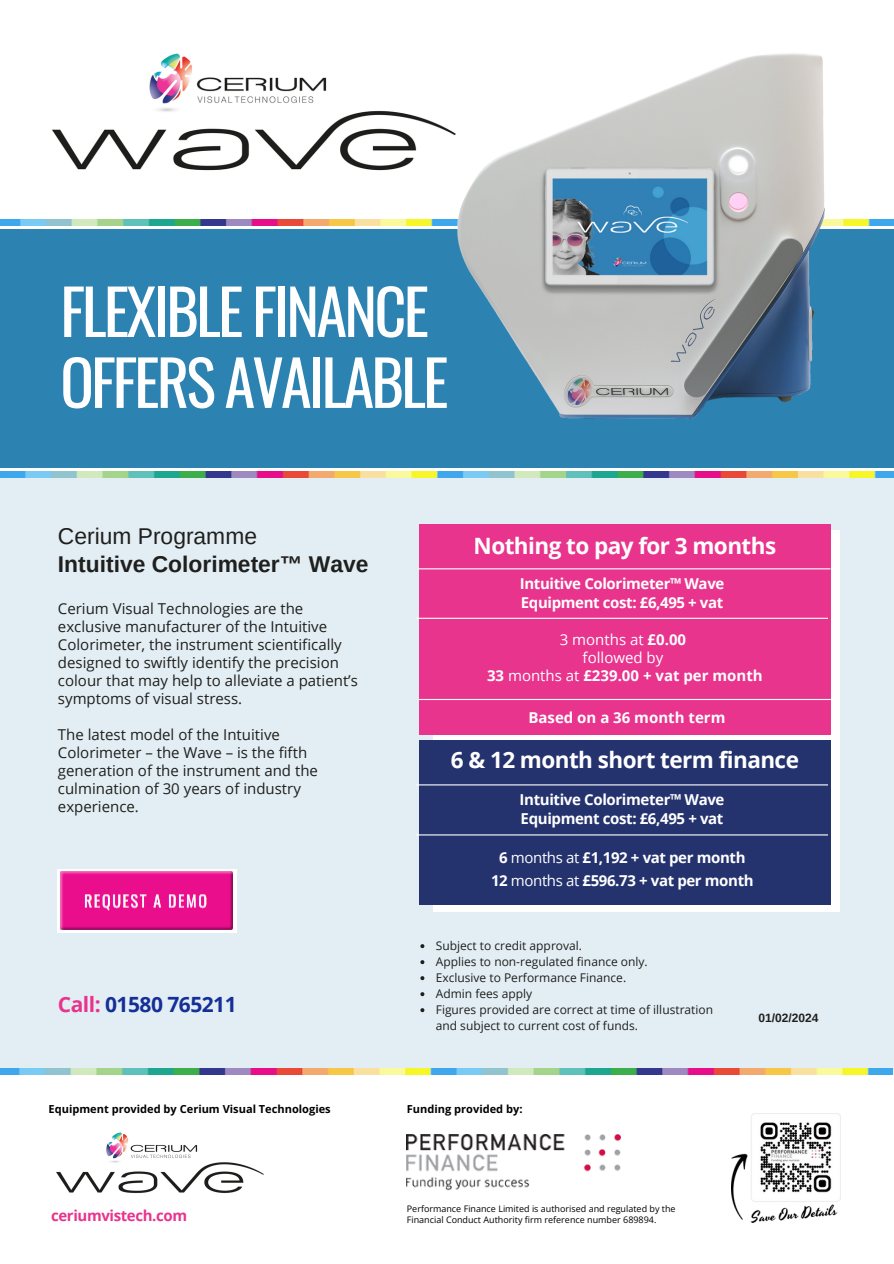
<style>
.page{position:relative;width:894px;height:1264px;background:#fff}
.page>*{position:absolute;margin:0;border:0;box-sizing:border-box;transform-origin:0 0}
.t1{font:62.25px/70.8px "Oswald";letter-spacing:-.045em;color:#fff}
.t2{font:700 22.8px/28.2px "Arimo";color:#1f1f1d}
.t3{font:700 22.5px "Open Sans";letter-spacing:-.025em;color:#fff}
.t4{font:700 21px "Open Sans";letter-spacing:-.025em;color:#142f97}
.t5{font:15px/18px "Open Sans";color:#1f1f1d}
.t6{font:700 15px/19.2px "Open Sans";letter-spacing:-.025em;color:#fff}
.t7{font:700 15px "Open Sans";color:#fff}
.t8{font:15px "Open Sans";color:#fff}
.t9{font:700 15px "Open Sans";letter-spacing:-.025em;color:#e8348d}
.t10{font:12px/16px "Open Sans";color:#1f1f1d}
.t11{font:700 12px "Arimo";color:#1f1f1d}
.t12{font:700 11.1px "Open Sans";color:#000}
.t13{font:9px/10.5px "Open Sans";color:#000}
.s1{font-weight:400}
.s2{color:#e8348d}
.s3{font-weight:700}
</style>
<div class="page">
<img style="left:52px;top:53px;width:398px;height:118px">
<div style="left:0;top:471px;width:893px;height:598px;background:#e3eef4"></div>
<img style="left:58px;top:869px;width:179px;height:63px">
<img style="left:407px;top:1134px;width:213px;height:56px">
<img style="left:731px;top:1113px;width:109px;height:110px">
<div style="left:1px;top:230px;width:892px;height:237px;background:#2c82b1"></div>
<img style="left:0;top:219px;width:893px;height:6px">
<img style="left:450px;top:53px;width:379px;height:369px">
<svg style="left:420px;top:944px;width:4px;height:4px"></svg>
<svg style="left:420px;top:960px;width:4px;height:4px"></svg>
<svg style="left:420px;top:976px;width:4px;height:4px"></svg>
<svg style="left:420px;top:992px;width:4px;height:4px"></svg>
<svg style="left:420px;top:1008px;width:4px;height:4px"></svg>
<img style="left:56px;top:1132px;width:208px;height:61px">
<div style="left:432px;top:530px;width:407px;height:382px;background:#fff"></div>
<div style="left:419px;top:739px;width:411px;height:165px;background:#24326e"></div>
<hr style="left:416px;top:784px;width:411px;height:1px;background:#fff">
<hr style="left:416px;top:834px;width:411px;height:1px;background:#fff">
<div style="left:419px;top:524px;width:411px;height:211px;background:#e8348d"></div>
<hr style="left:416px;top:617px;width:411px;height:2px;background:#fff">
<hr style="left:418px;top:568px;width:412px;height:1px;background:#fff">
<hr style="left:419px;top:699px;width:411px;height:1px;background:#fff">
<h1 class="t1" style="left:60px;top:273px;width:389px">FLEXIBLE FINANCE<br>OFFERS AVAILABLE</h1>
<p class="t2" style="left:58px;top:522px;width:312px"><span class="s1">Cerium Programme<br></span>Intuitive Colorimeter™ Wave</p>
<h3 class="t5" style="left:58px;top:599px;width:301px">Cerium Visual Technologies are the exclusive manufacturer of the Intuitive Colorimeter, the instrument scientifically designed to swiftly identify the precision colour that may help to alleviate a patient’s symptoms of visual stress.</h3>
<h5 class="t5" style="left:58px;top:725px;width:261px">The latest model of the Intuitive<br>Colorimeter – the Wave – is the fifth generation of the instrument and the culmination of 30 years of industry experience.</h5>
<h6 class="t4" style="left:58px;top:989px;width:180px"><span class="s2">Call:</span> 01580 765211</h6>
<p class="t12" style="left:49px;top:1101px;width:283px">Equipment provided by Cerium Visual Technologies</p>
<h2 class="t9" style="left:51px;top:1204px;width:138px">ceriumvistech.com</h2>
<p class="t3" style="left:473px;top:530px;width:304px">Nothing to pay for 3 months</p>
<p class="t6" style="left:519px;top:574px;width:206px">Intuitive Colorimeter™ Wave<br>Equipment cost: £6,495 + vat</p>
<p class="t8" style="left:559px;top:628px;width:128px">3 months at <span class="s3">£0.00</span></p>
<p class="t8" style="left:582px;top:646px;width:82px">followed by</p>
<h6 class="t7" style="left:487px;top:664px;width:277px">33 <span class="s1">months at</span> £239.00 + vat per month</h6>
<p class="t7" style="left:528px;top:707px;width:198px">Based on a 36 month term</p>
<h5 class="t3" style="left:450px;top:743px;width:349px">6 &amp; 12 month short term finance</h5>
<h4 class="t6" style="left:519px;top:789px;width:206px">Intuitive Colorimeter™ Wave<br>Equipment cost: £6,495 + vat</h4>
<h5 class="t6" style="left:499px;top:847px;width:248px">6 <span class="s1">months at</span> £1,192 + vat per month</h5>
<p class="t6" style="left:491px;top:870px;width:264px">12 <span class="s1">months at</span> £596.73 + vat per month</p>
<h5 class="t10" style="left:435px;top:937px;width:148px">Subject to credit approval.</h5>
<p class="t10" style="left:435px;top:953px;width:213px">Applies to non-regulated finance only.</p>
<h2 class="t10" style="left:435px;top:969px;width:192px">Exclusive to Performance Finance.</h2>
<h2 class="t10" style="left:435px;top:985px;width:98px">Admin fees apply</h2>
<h4 class="t10" style="left:435px;top:1001px;width:279px">Figures provided are correct at time of illustration and subject to current cost of funds.</h4>
<p class="t11" style="left:758px;top:1011px;width:62px">01/02/2024</p>
<p class="t12" style="left:407px;top:1101px;width:117px">Funding provided by:</p>
<h5 class="t13" style="left:407px;top:1203px;width:270px">Performance Finance Limited is authorised and regulated by the<br>Financial Conduct Authority firm reference number 689894.</h5>
</div>
